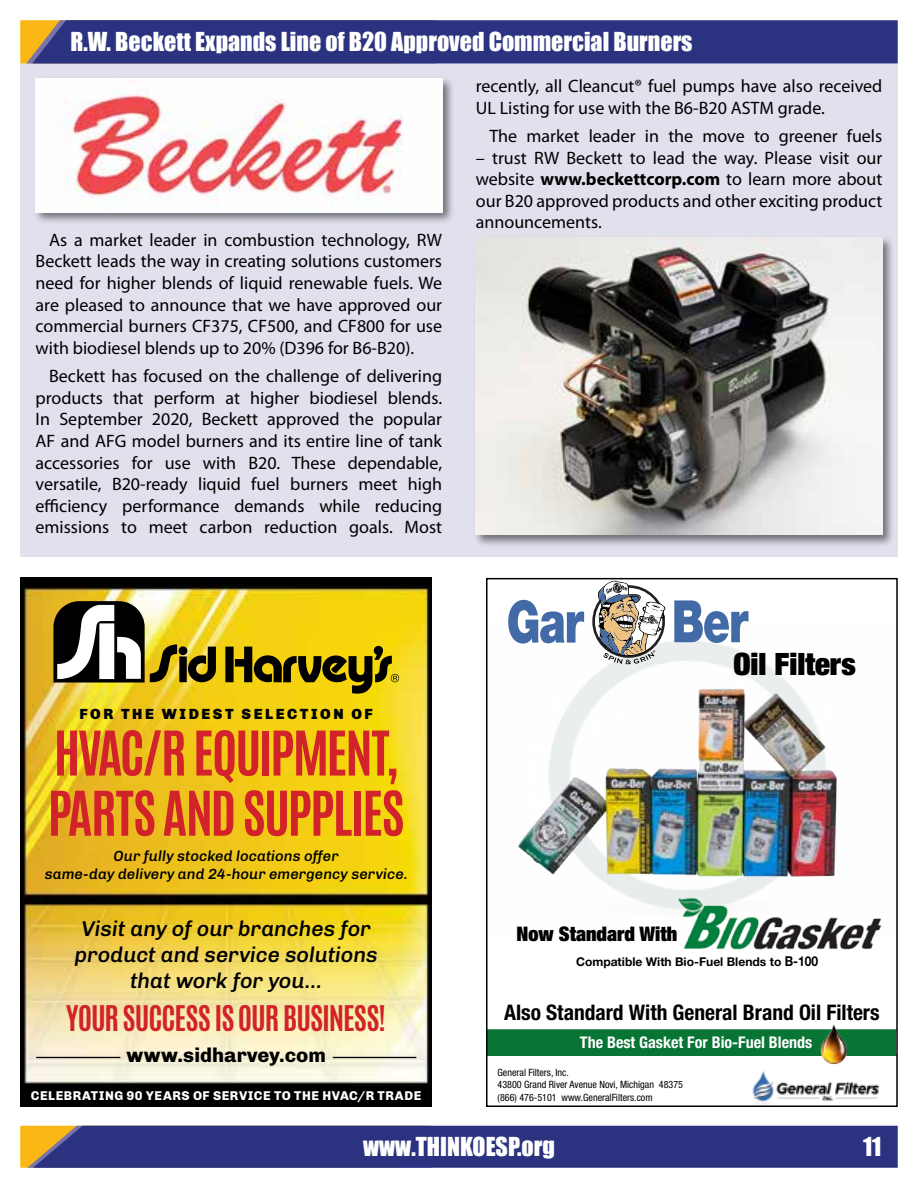
<style>
.page{position:relative;width:918px;height:1188px;background:#fff}
.page>*{position:absolute;margin:0;border:0;box-sizing:border-box;transform-origin:0 0}
.t1{font:700 52.35px/60.2px "Antonio";letter-spacing:-.04em;color:#d2232a}
.t2{font:900 condensed 30.9px "Helvetica Neue LT Std";color:#000}
.t3{font:700 29.55px "Antonio";letter-spacing:-.035em;color:#d2232a}
.t4{font:24px "Impact";color:#fff}
.t5{font:italic 500 21.45px/25.8px "Chivo";letter-spacing:-.005em;color:#000;text-align:center}
.t6{font:700 condensed 21.45px "Helvetica Neue LT Std";color:#000}
.t7{font:800 20.1px "Chivo";color:#000}
.t8{font:900 condensed 20.1px "Helvetica Neue LT Std";color:#000}
.t9{font:18px/21.6px "Myriad Pro";color:#000;text-align:justify}
.t10{font:700 condensed 16.05px "Helvetica Neue LT Std";color:#fff}
.t11{font:italic 500 14.7px/18px "Chivo";letter-spacing:.005em;color:#000;text-align:center}
.t12{font:900 14.7px "Chivo";letter-spacing:.175em;color:#000}
.t13{font:800 12.75px "Chivo";letter-spacing:.04em;color:#fff}
.t14{font:700 12.15px "Helvetica Neue LT Std";color:#000}
.t15{font:condensed 10.05px/12.6px "Helvetica Neue LT Std";color:#000}
.s1{font-weight:700}
.s2{font-size:13.65px}
</style>
<div class="page">
<div style="left:20px;top:1126px;width:878px;height:42px;background:#2b3381"></div>
<img style="left:23px;top:581px;width:406px;height:523px">
<svg style="left:225px;top:646px;width:174px;height:48px;background:#968209"></svg>
<svg style="left:53px;top:601px;width:163px;height:82px"></svg>
<div style="left:99px;top:623px;width:15px;height:56px;background:#fff"></div>
<hr style="left:333px;top:1057px;width:83px;height:1px;background:#000">
<hr style="left:36px;top:1057px;width:84px;height:1px;background:#000">
<div style="left:20px;top:578px;width:412px;height:529px;border:2px solid #000"></div>
<img style="left:486px;top:577px;width:412px;height:530px">
<div style="left:20px;top:63px;width:878px;height:494px;background:#e1e0ed"></div>
<div style="left:473px;top:235px;width:422px;height:313px;background:#000;opacity:.5"></div>
<img style="left:476px;top:238px;width:406px;height:297px">
<div style="left:33px;top:76px;width:422px;height:149px;background:#000;opacity:.5"></div>
<img style="left:36px;top:79px;width:406px;height:133px">
<div style="left:20px;top:20px;width:878px;height:43px;background:#2b3381"></div>
<h3 class="t4" style="left:71px;top:23px;width:624px">R.W. Beckett Expands Line of B20 Approved Commercial Burners</h3>
<p class="t9" style="left:36px;top:229px;width:408px;text-indent:14px">As a market leader in combustion technology, RW Beckett leads the way in creating solutions customers need for higher blends of liquid renewable fuels. We are pleased to announce that we have approved our commercial burners CF375, CF500, and CF800 for use with biodiesel blends up to 20% (D396 for B6-B20).</p>
<p class="t9" style="left:36px;top:365px;width:408px;text-indent:14px">Beckett has focused on the challenge of delivering products that perform at higher biodiesel blends.<br>In September 2020, Beckett approved the popular AF and AFG model burners and its entire line of tank accessories for use with B20. These dependable, versatile, B20-ready liquid fuel burners meet high efficiency performance demands while reducing emissions to meet carbon reduction goals. Most</p>
<p class="t9" style="left:476px;top:75px;width:408px">recently, all Cleancut® fuel pumps have also received<br>UL Listing for use with the B6-B20 ASTM grade.</p>
<p class="t9" style="left:489px;top:125px;width:395px">The market leader in the move to greener fuels</p>
<p class="t9" style="left:476px;top:147px;width:408px">– trust RW Beckett to lead the way. Please visit our website <span class="s1">www.beckettcorp.com</span> to learn more about our B20 approved products and other exciting product announcements.</p>
<p class="t12" style="left:79px;top:702px;width:295px">FOR THE WIDEST SELECTION OF</p>
<h1 class="t1" style="left:48px;top:724px;width:358px">HVAC/R EQUIPMENT,<br>PARTS AND SUPPLIES</h1>
<p class="t11" style="left:45px;top:846px;width:364px">Our fully stocked locations offer<br>same-day delivery and 24-hour emergency service.</p>
<p class="t5" style="left:74px;top:915px;width:305px">Visit any of our branches for product and service solutions that work for you…</p>
<h3 class="t3" style="left:66px;top:996px;width:321px">YOUR SUCCESS IS OUR BUSINESS!</h3>
<p class="t7" style="left:126px;top:1040px;width:201px">www.sidharvey.com</p>
<p class="t13" style="left:31px;top:1086px;width:392px">CELEBRATING 90 YEARS OF SERVICE TO THE HVAC/R TRADE</p>
<h2 class="t2" style="left:733px;top:645px;width:124px">Oil Filters</h2>
<p class="t8" style="left:517px;top:921px;width:162px">Now Standard With</p>
<p class="t14" style="left:576px;top:954px;width:244px">Compatible With Bio-Fuel Blends to <span class="s2">B-100</span></p>
<p class="t6" style="left:504px;top:1000px;width:377px">Also Standard With General Brand Oil Filters</p>
<p class="t10" style="left:580px;top:1033px;width:234px">The Best Gasket For Bio-Fuel Blends</p>
<p class="t15" style="left:498px;top:1066px;width:187px">General Filters, Inc.<br>43800 Grand River Avenue Novi, Michigan 48375 (866) 476-5101 www.GeneralFilters.com</p>
<h3 class="t4" style="left:363px;top:1128px;width:193px">www.THINKOESP.org</h3>
<h3 class="t4" style="left:863px;top:1128px;width:20px">11</h3>
</div>
